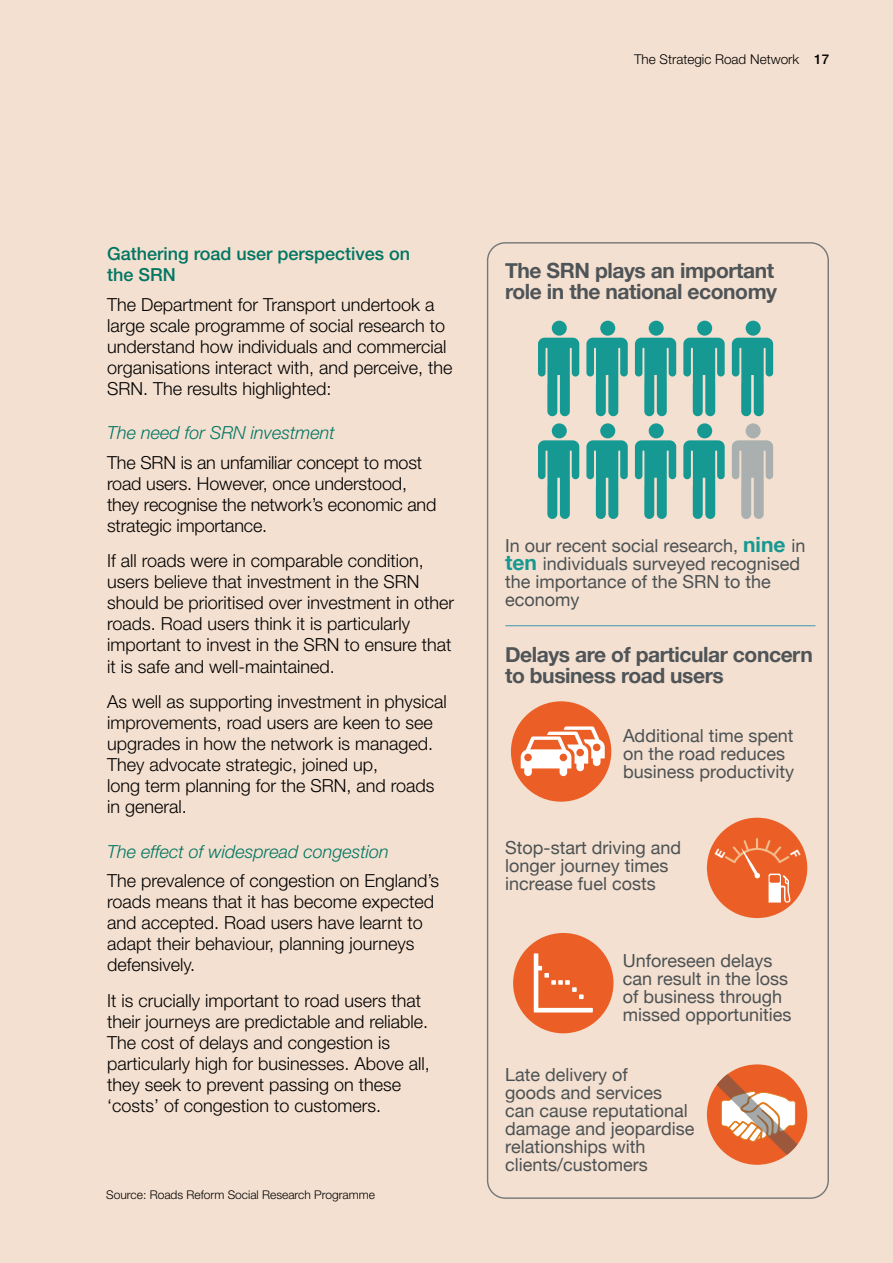
<style>
.page{position:relative;width:893px;height:1263px;background:#f4e0d0}
.page>*{position:absolute;margin:0;border:0;box-sizing:border-box;transform-origin:0 0}
.t1{font:700 21px/21px "Helvetica Neue";letter-spacing:-.02em;color:#4e5457}
._05_-_Body_Text{font:300 18px/21px "Helvetica Neue";color:#000}
.t2{font:18px/18px "Helvetica Neue";color:#4c5254}
._03_-_Box_sub{font:italic 300 18px "Helvetica Neue";color:#007663}
._03_-_Box_Heading{font:500 18px/21px "Helvetica Neue";color:#007663}
.t3{font:300 13.5px "Helvetica Neue";color:#000}
._10_-_Small_Souce_Te{font:300 12px "Helvetica Neue";color:#000}
.s1{font-weight:500}
.s2{font-weight:700;font-size:21px;color:#169992}
</style>
<div class="page">
<hr style="left:505px;top:625px;width:310px;height:1px;background:#4296b4">
<svg style="left:538px;top:321px;width:41px;height:95px"></svg>
<svg style="left:586px;top:321px;width:42px;height:95px"></svg>
<svg style="left:635px;top:321px;width:41px;height:95px"></svg>
<svg style="left:683px;top:321px;width:42px;height:95px"></svg>
<svg style="left:732px;top:321px;width:41px;height:95px"></svg>
<svg style="left:538px;top:423px;width:41px;height:96px"></svg>
<svg style="left:586px;top:423px;width:42px;height:96px"></svg>
<svg style="left:635px;top:423px;width:41px;height:96px"></svg>
<svg style="left:683px;top:423px;width:42px;height:96px"></svg>
<svg style="left:732px;top:423px;width:41px;height:96px"></svg>
<div style="left:707px;top:818px;width:100px;height:100px;background:#eb5f26;border-radius:50%"></div>
<div style="left:513px;top:933px;width:100px;height:100px;background:#eb5f26;border-radius:50%"></div>
<div style="left:511px;top:701px;width:100px;height:101px;background:#eb5f26;border-radius:50%"></div>
<div style="left:707px;top:1064px;width:100px;height:101px;background:#eb5f26;border-radius:50%"></div>
<svg style="left:534px;top:953px;width:59px;height:59px"></svg>
<svg style="left:521px;top:726px;width:84px;height:50px"></svg>
<svg style="left:717px;top:1074px;width:80px;height:81px"></svg>
<svg style="left:715px;top:838px;width:86px;height:65px"></svg>
<p class="t3" style="left:634px;top:51px;width:197px">The Strategic Road Network <span class="s1">17</span></p>
<p class="_03_-_Box_Heading" style="left:107px;top:243px;width:305px">Gathering road user perspectives on the SRN</p>
<p class="_05_-_Body_Text" style="left:107px;top:293px;width:347px">The Department for Transport undertook a large scale programme of social research to understand how individuals and commercial organisations interact with, and perceive, the SRN. The results highlighted:</p>
<p class="_03_-_Box_sub" style="left:107px;top:422px;width:229px">The need for SRN investment</p>
<p class="_05_-_Body_Text" style="left:107px;top:451px;width:331px">The SRN is an unfamiliar concept to most road users. However, once understood, they recognise the network’s economic and strategic importance.</p>
<p class="_05_-_Body_Text" style="left:107px;top:550px;width:349px">If all roads were in comparable condition, users believe that investment in the SRN should be prioritised over investment in other roads. Road users think it is particularly important to invest in the SRN to ensure that it is safe and well-maintained.</p>
<p class="_05_-_Body_Text" style="left:107px;top:691px;width:341px">As well as supporting investment in physical improvements, road users are keen to see upgrades in how the network is managed.<br>They advocate strategic, joined up,<br>long term planning for the SRN, and roads in general.</p>
<p class="_03_-_Box_sub" style="left:107px;top:841px;width:283px">The effect of widespread congestion</p>
<p class="_05_-_Body_Text" style="left:107px;top:870px;width:334px">The prevalence of congestion on England’s roads means that it has become expected and accepted. Road users have learnt to adapt their behaviour, planning journeys defensively.</p>
<p class="_05_-_Body_Text" style="left:107px;top:990px;width:324px">It is crucially important to road users that their journeys are predictable and reliable.<br>The cost of delays and congestion is particularly high for businesses. Above all, they seek to prevent passing on these ‘costs’ of congestion to customers.</p>
<p class="_10_-_Small_Souce_Te" style="left:106px;top:1187px;width:270px">Source: Roads Reform Social Research Programme</p>
<p class="t1" style="left:505px;top:259px;width:274px">The SRN plays an important role in the national economy</p>
<p class="t2" style="left:505px;top:536px;width:302px">In our recent social research, <span class="s2">nine</span> in <span class="s2">ten</span> individuals surveyed recognised the importance of the SRN to the economy</p>
<p class="t1" style="left:505px;top:643px;width:309px">Delays are of particular concern to business road users</p>
<p class="t2" style="left:623px;top:726px;width:173px">Additional time spent on the road reduces business productivity</p>
<p class="t2" style="left:505px;top:837px;width:177px">Stop-start driving and longer journey times increase fuel costs</p>
<p class="t2" style="left:623px;top:951px;width:170px">Unforeseen delays can result in the loss of business through missed opportunities</p>
<p class="t2" style="left:505px;top:1065px;width:191px">Late delivery of<br>goods and services can cause reputational damage and jeopardise relationships with clients/customers</p>
</div>
